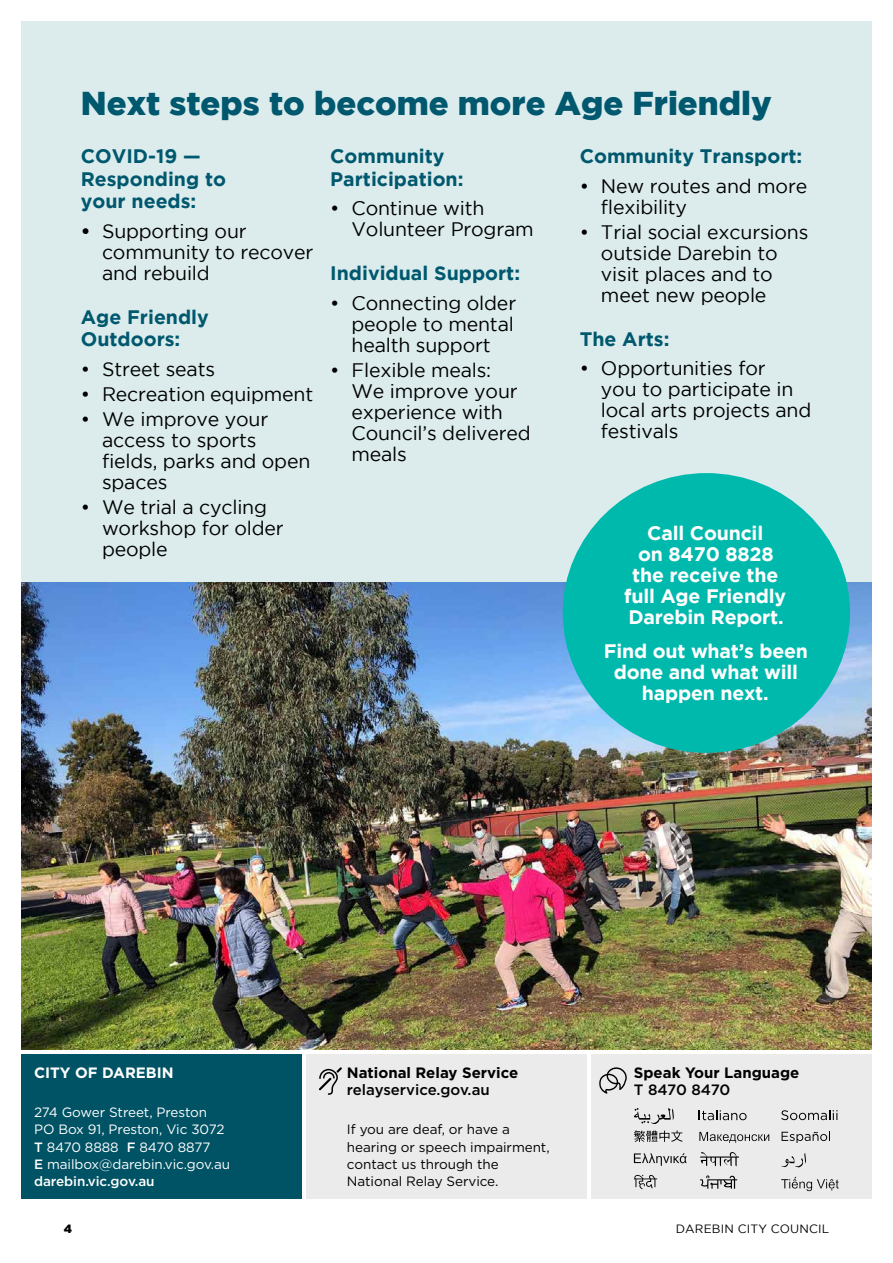
<style>
.page{position:relative;width:893px;height:1263px;background:#fff}
.page>*{position:absolute;margin:0;border:0;box-sizing:border-box;transform-origin:0 0}
.t1{font:900 33px "Gotham";color:#00586f}
.t2{font:19.5px/21px "Gotham";letter-spacing:-.01em;color:#000}
.t3{font:700 19.5px/22.5px "Gotham";color:#00586f}
.t4{font:700 19.5px/21px "Gotham";letter-spacing:-.01em;color:#fff;text-align:center}
.t5{font:700 15px "Gotham";color:#000}
.t6{font:500 15px "Gotham";color:#000}
.t7{font:700 15px "Gotham";color:#fff}
.t8{font:500 15px "Gotham";letter-spacing:-.02em;color:#000}
.t9{font:13.5px/17.2px "Gotham";letter-spacing:-.005em;color:#fff}
.t10{font:13.5px/17.2px "Gotham";letter-spacing:-.005em;color:#000}
.t11{font:12px "Gotham";letter-spacing:.015em;color:#000}
.t12{font:900 12px "Gotham";color:#000}
.s1{font-weight:700}
.s2{font-weight:500}
</style>
<div class="page">
<div style="left:21px;top:21px;width:851px;height:562px;background:#dcecec"></div>
<img style="left:21px;top:583px;width:851px;height:466px">
<div style="left:563px;top:473px;width:287px;height:280px;background:#00b9ad;border-radius:50%"></div>
<div style="left:21px;top:1054px;width:281px;height:145px;background:#005365"></div>
<div style="left:306px;top:1054px;width:281px;height:145px;background:#ebebec"></div>
<div style="left:591px;top:1054px;width:281px;height:145px;background:#ebebec"></div>
<svg style="left:319px;top:1067px;width:23px;height:28px"></svg>
<svg style="left:599px;top:1067px;width:28px;height:27px"></svg>
<svg style="left:634px;top:1108px;width:40px;height:16px"></svg>
<svg style="left:634px;top:1130px;width:49px;height:12px"></svg>
<svg style="left:634px;top:1153px;width:52px;height:13px"></svg>
<svg style="left:634px;top:1175px;width:23px;height:14px"></svg>
<svg style="left:699px;top:1110px;width:48px;height:10px"></svg>
<svg style="left:699px;top:1132px;width:70px;height:11px"></svg>
<svg style="left:781px;top:1110px;width:56px;height:10px"></svg>
<svg style="left:781px;top:1177px;width:58px;height:14px"></svg>
<svg style="left:782px;top:1131px;width:48px;height:12px"></svg>
<svg style="left:781px;top:1153px;width:25px;height:14px"></svg>
<svg style="left:700px;top:1152px;width:39px;height:14px"></svg>
<svg style="left:700px;top:1175px;width:37px;height:14px"></svg>
<h1 class="t1" style="left:81px;top:85px;width:692px">Next steps to become more Age Friendly</h1>
<p class="t3" style="left:81px;top:145px;width:147px">COVID-19 —<br>Responding to your needs:</p>
<p class="t2" style="left:102px;top:220px;width:213px;text-indent:-21px"><span class="s1">•</span> Supporting our community to recover and rebuild</p>
<p class="t3" style="left:81px;top:305px;width:130px">Age Friendly<br>Outdoors:</p>
<p class="t2" style="left:81px;top:358px;width:136px">• Street seats</p>
<p class="t2" style="left:81px;top:383px;width:234px">• Recreation equipment</p>
<p class="t2" style="left:102px;top:408px;width:210px;text-indent:-21px">• We improve your access to sports fields, parks and open spaces</p>
<p class="t2" style="left:102px;top:497px;width:183px;text-indent:-21px">• We trial a cycling workshop for older people</p>
<p class="t3" style="left:330px;top:145px;width:135px">Community<br>Participation:</p>
<p class="t2" style="left:351px;top:198px;width:184px;text-indent:-21px">• Continue with<br>Volunteer Program</p>
<p class="t3" style="left:330px;top:261px;width:191px">Individual Support:</p>
<p class="t2" style="left:351px;top:292px;width:166px;text-indent:-21px">• Connecting older people to mental health support</p>
<p class="t2" style="left:351px;top:359px;width:181px;text-indent:-21px">• Flexible meals:<br>We improve your experience with<br>Council’s delivered meals</p>
<p class="t3" style="left:580px;top:145px;width:224px">Community Transport:</p>
<p class="t2" style="left:601px;top:175px;width:208px;text-indent:-21px">• New routes and more flexibility</p>
<p class="t2" style="left:601px;top:221px;width:209px;text-indent:-21px">• Trial social excursions outside Darebin to visit places and to meet new people</p>
<p class="t3" style="left:580px;top:327px;width:91px">The Arts:</p>
<p class="t2" style="left:601px;top:358px;width:212px;text-indent:-21px">• Opportunities for<br>you to participate in local arts projects and festivals</p>
<p class="t4" style="left:624px;top:522px;width:164px">Call Council<br>on 8470 8828 the receive the full Age Friendly<br>Darebin Report.</p>
<p class="t4" style="left:604px;top:640px;width:206px">Find out what’s been done and what will happen next.</p>
<p class="t7" style="left:34px;top:1062px;width:141px">CITY OF DAREBIN</p>
<p class="t5" style="left:347px;top:1062px;width:173px">National Relay Service</p>
<p class="t6" style="left:347px;top:1080px;width:144px">relayservice.gov.au</p>
<p class="t9" style="left:34px;top:1103px;width:198px">274 Gower Street, Preston<br>PO Box 91, Preston, Vic 3072<br><span class="s2">T</span> 8470 8888 <span class="s2">F</span> 8470 8877<br><span class="s2">E</span> mailbox@darebin.vic.gov.au <span class="s2">darebin.vic.gov.au</span></p>
<p class="t10" style="left:347px;top:1120px;width:204px">If you are deaf, or have a hearing or speech impairment, contact us through the<br>National Relay Service.</p>
<p class="t5" style="left:634px;top:1062px;width:167px">Speak Your Language</p>
<p class="t8" style="left:634px;top:1080px;width:98px">T 8470 8470</p>
<p class="t12" style="left:64px;top:1222px;width:10px">4</p>
<p class="t11" style="left:676px;top:1222px;width:155px">DAREBIN CITY COUNCIL</p>
</div>
